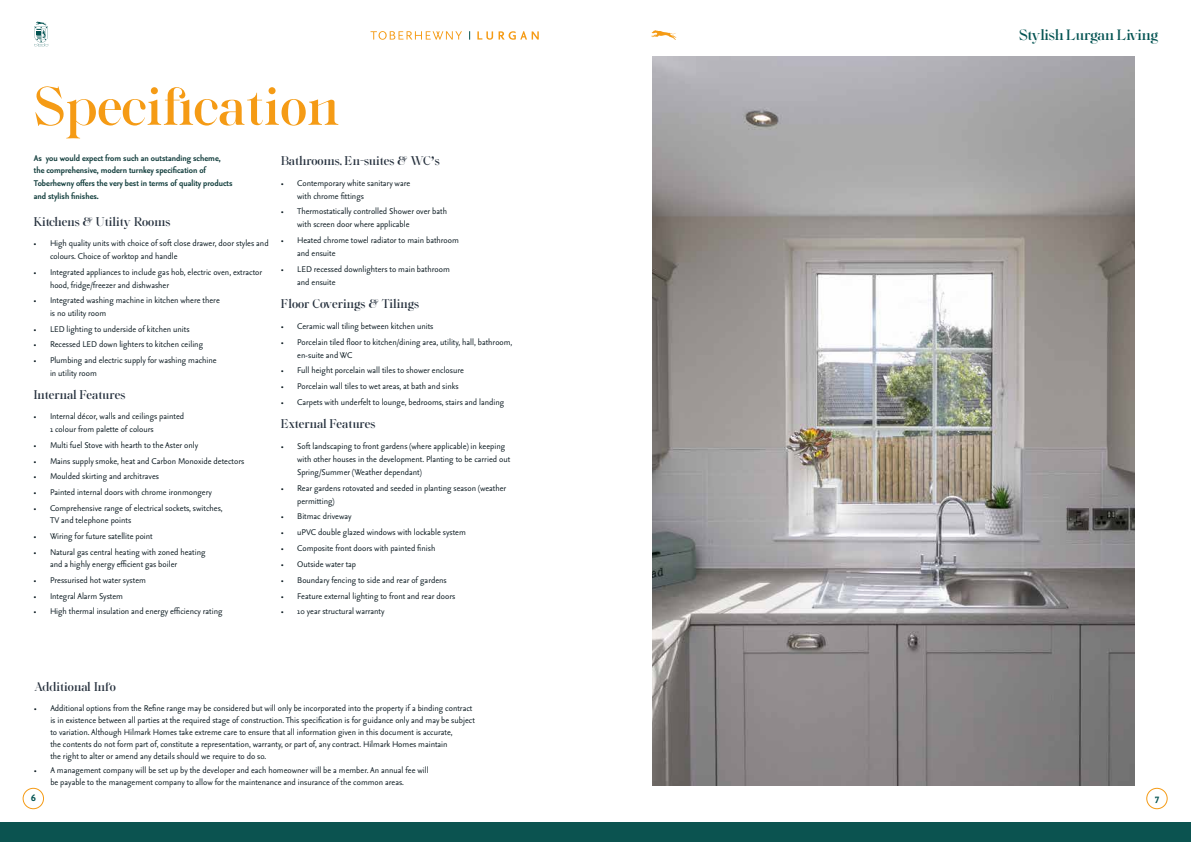
<style>
.page{position:relative;width:1191px;height:842px;background:#fff}
.page>*{position:absolute;margin:0;border:0;box-sizing:border-box;transform-origin:0 0}
.t1{font:700 53.9px "FH Phemister";color:#f59b15}
.t2{font:700 15px "FH Phemister";letter-spacing:-.02em;color:#035352}
.t3{font:700 12.6px "FH Phemister";color:#232e3b}
.t4{font:700 12px "Seria Sans Pro";color:#035352}
.t5{font:10px/13px "Seria Sans Pro";color:#08171e}
.t6{font:700 10px/12.8px "Seria Sans Pro";color:#113d3c}
.s1{font-family:"Times"}
</style>
<div class="page">
<div style="left:0;top:822px;width:1191px;height:20px;background:#0b5350"></div>
<svg style="left:34px;top:22px;width:14px;height:25px"></svg>
<svg style="left:370px;top:31px;width:92px;height:9px"></svg>
<svg style="left:477px;top:31px;width:62px;height:9px"></svg>
<svg style="left:651px;top:30px;width:25px;height:10px"></svg>
<div style="left:23px;top:788px;width:21px;height:21px;border:1px solid #f59b15;border-radius:50%"></div>
<div style="left:1146px;top:788px;width:21px;height:21px;border:1px solid #f59b15;border-radius:50%"></div>
<img style="left:652px;top:57px;width:482px;height:728px">
<h1 class="t1" style="left:34px;top:68px;width:307px">Specification</h1>
<p class="t6" style="left:34px;top:151px;width:200px">As you would expect from such an outstanding scheme, the comprehensive, modern turnkey specification of Toberhewny offers the very best in terms of quality products and stylish finishes.</p>
<p class="t3" style="left:34px;top:213px;width:138px">Kitchens &amp; Utility Rooms</p>
<p class="t5" style="left:50px;top:237px;width:220px;text-indent:-16px">• High quality units with choice of soft close drawer, door styles and colours. Choice of worktop and handle</p>
<p class="t5" style="left:50px;top:265px;width:214px;text-indent:-16px">• Integrated appliances to include gas hob, electric oven, extractor hood, fridge/freezer and dishwasher</p>
<p class="t5" style="left:50px;top:294px;width:171px;text-indent:-16px">• Integrated washing machine in kitchen where there is no utility room</p>
<p class="t5" style="left:34px;top:322px;width:157px">• LED lighting to underside of kitchen units</p>
<p class="t5" style="left:34px;top:338px;width:171px">• Recessed LED down lighters to kitchen ceiling</p>
<p class="t5" style="left:50px;top:353px;width:168px;text-indent:-16px">• Plumbing and electric supply for washing machine in utility room</p>
<p class="t3" style="left:34px;top:386px;width:93px">Internal Features</p>
<p class="t5" style="left:50px;top:410px;width:136px;text-indent:-16px">• Internal décor, walls and ceilings painted<br>1 colour from palette of colours</p>
<p class="t5" style="left:34px;top:438px;width:166px">• Multi fuel Stove with hearth to the Aster only</p>
<p class="t5" style="left:34px;top:454px;width:212px">• Mains supply smoke, heat and Carbon Monoxide detectors</p>
<p class="t5" style="left:34px;top:469px;width:127px">• Moulded skirting and architraves</p>
<p class="t5" style="left:34px;top:485px;width:179px">• Painted internal doors with chrome ironmongery</p>
<p class="t5" style="left:50px;top:501px;width:174px;text-indent:-16px">• Comprehensive range of electrical sockets, switches,<br>TV and telephone points</p>
<p class="t5" style="left:34px;top:529px;width:120px">• Wiring for future satellite point</p>
<p class="t5" style="left:50px;top:545px;width:157px;text-indent:-16px">• Natural gas central heating with zoned heating and a highly energy efficient gas boiler</p>
<p class="t5" style="left:34px;top:573px;width:114px">• Pressurised hot water system</p>
<p class="t5" style="left:34px;top:589px;width:91px">• Integral Alarm System</p>
<p class="t5" style="left:34px;top:605px;width:190px">• High thermal insulation and energy efficiency rating</p>
<p class="t3" style="left:281px;top:152px;width:160px">Bathrooms, En-suites &amp; WC<span class="s1">’</span>s</p>
<p class="t5" style="left:297px;top:176px;width:115px;text-indent:-16px">• Contemporary white sanitary ware with chrome fittings</p>
<p class="t5" style="left:297px;top:205px;width:151px;text-indent:-16px">• Thermostatically controlled Shower over bath with screen door where applicable</p>
<p class="t5" style="left:297px;top:233px;width:163px;text-indent:-16px">• Heated chrome towel radiator to main bathroom and ensuite</p>
<p class="t5" style="left:297px;top:262px;width:154px;text-indent:-16px">• LED recessed downlighters to main bathroom and ensuite</p>
<p class="t3" style="left:281px;top:295px;width:140px">Floor Coverings &amp; Tilings</p>
<p class="t5" style="left:281px;top:319px;width:154px">• Ceramic wall tiling between kitchen units</p>
<p class="t5" style="left:297px;top:335px;width:217px;text-indent:-16px">• Porcelain tiled floor to kitchen/dining area, utility, hall, bathroom, en-suite and WC</p>
<p class="t5" style="left:281px;top:364px;width:184px">• Full height porcelain wall tiles to shower enclosure</p>
<p class="t5" style="left:281px;top:379px;width:179px">• Porcelain wall tiles to wet areas, at bath and sinks</p>
<p class="t5" style="left:281px;top:395px;width:225px">• Carpets with underfelt to lounge, bedrooms, stairs and landing</p>
<p class="t3" style="left:281px;top:415px;width:96px">External Features</p>
<p class="t5" style="left:297px;top:439px;width:214px;text-indent:-16px">• Soft landscaping to front gardens (where applicable) in keeping with other houses in the development. Planting to be carried out<br>Spring/Summer (Weather dependant)</p>
<p class="t5" style="left:297px;top:481px;width:211px;text-indent:-16px">• Rear gardens rotovated and seeded in planting season (weather permitting)</p>
<p class="t5" style="left:281px;top:510px;width:72px">• Bitmac driveway</p>
<p class="t5" style="left:281px;top:525px;width:186px">• uPVC double glazed windows with lockable system</p>
<p class="t5" style="left:281px;top:541px;width:156px">• Composite front doors with painted finish</p>
<p class="t5" style="left:281px;top:557px;width:77px">• Outside water tap</p>
<p class="t5" style="left:281px;top:573px;width:167px">• Boundary fencing to side and rear of gardens</p>
<p class="t5" style="left:281px;top:589px;width:176px">• Feature external lighting to front and rear doors</p>
<p class="t5" style="left:281px;top:605px;width:105px">• 10 year structural warranty</p>
<p class="t3" style="left:34px;top:678px;width:83px">Additional Info</p>
<p class="t5" style="left:50px;top:701px;width:426px;line-height:12px;text-indent:-16px">• Additional options from the Refine range may be considered but will only be incorporated into the property if a binding contract is in existence between all parties at the required stage of construction. This specification is for guidance only and may be subject to variation. Although Hilmark Homes take extreme care to ensure that all information given in this document is accurate,<br>the contents do not form part of, constitute a representation, warranty, or part of, any contract. Hilmark Homes maintain<br>the right to alter or amend any details should we require to do so.</p>
<p class="t5" style="left:50px;top:764px;width:380px;line-height:12px;text-indent:-16px">• A management company will be set up by the developer and each homeowner will be a member. An annual fee will be payable to the management company to allow for the maintenance and insurance of the common areas.</p>
<h2 class="t2" style="left:1019px;top:24px;width:141px">Stylish Lurgan Living</h2>
<p class="t4" style="left:31px;top:790px;width:6px">6</p>
<p class="t4" style="left:1155px;top:790px;width:6px">7</p>
</div>
